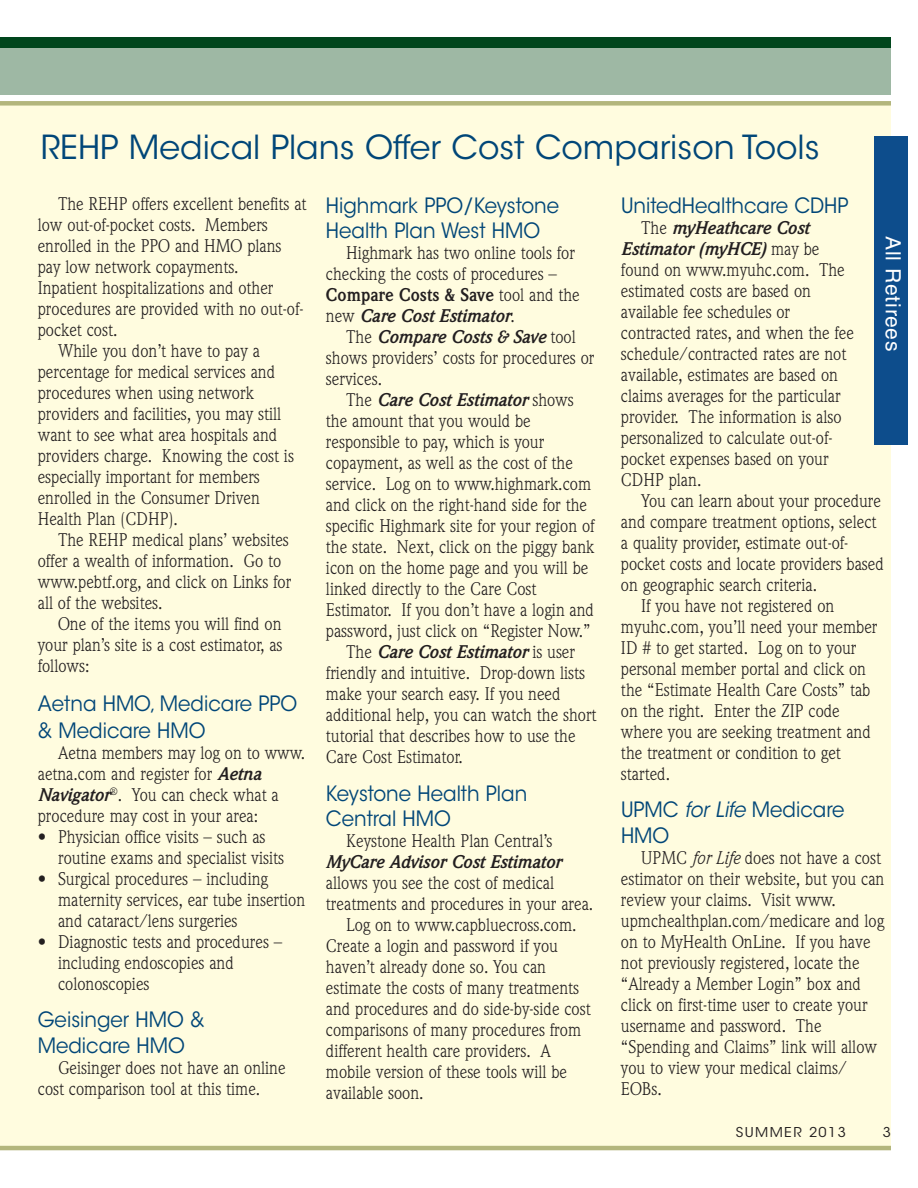
<style>
.page{position:relative;width:918px;height:1188px;background:#fff}
.page>*{position:absolute;margin:0;border:0;box-sizing:border-box;transform-origin:0 0}
.t1{font:33px "ITC Avant Garde Std";color:#004678}
.t2{font:21px/25.5px "ITC Avant Garde Std";color:#004678;scale:.94 1}
.t3{font:21px "Helvetica LT Std";letter-spacing:.04em;color:#fff}
.t4{font:18px/21px "Weidemann Std";color:#231f20;scale:.94 1}
.t5{font:italic 700 18px "Weidemann Std";color:#231f20;scale:.94 1}
.t6{font:13.5px "ITC Avant Garde Std";letter-spacing:.1em;color:#231f20;scale:1.05 1}
.s1{font-weight:700;font-style:italic}
.s2{font-weight:700}
.s3{font-weight:400;font-style:normal}
.s4{font-style:italic}
</style>
<div class="page">
<div style="left:0;top:102px;width:891px;height:1046px;background:#fffcdf"></div>
<div style="left:0;top:38px;width:891px;height:16px;background:#00461c"></div>
<div style="left:0;top:49px;width:891px;height:46px;background:#9eb8a4"></div>
<div style="left:0;top:101px;width:891px;height:5px;background:#b3b67d"></div>
<hr style="left:0;top:1146px;width:891px;height:4px;background:#b3b67d">
<div style="left:875px;top:136px;width:33px;height:308px;background:#0d4d8c"></div>
<h1 class="t1" style="left:41px;top:127px;width:780px">REHP Medical Plans Offer Cost Comparison Tools</h1>
<p class="t4" style="left:58px;top:193px;width:266px">The REHP offers excellent benefits at</p>
<p class="t4" style="left:38px;top:214px;width:246px">low out-of-pocket costs. Members</p>
<p class="t4" style="left:38px;top:235px;width:261px">enrolled in the PPO and HMO plans</p>
<p class="t4" style="left:38px;top:256px;width:215px">pay low network copayments.</p>
<p class="t4" style="left:38px;top:277px;width:252px">Inpatient hospitalizations and other</p>
<p class="t4" style="left:38px;top:298px;width:284px">procedures are provided with no out-of-</p>
<p class="t4" style="left:38px;top:319px;width:86px">pocket cost.</p>
<p class="t4" style="left:58px;top:340px;width:216px">While you don’t have to pay a</p>
<p class="t4" style="left:38px;top:361px;width:254px">percentage for medical services and</p>
<p class="t4" style="left:38px;top:382px;width:231px">procedures when using network</p>
<p class="t4" style="left:38px;top:403px;width:260px">providers and facilities, you may still</p>
<p class="t4" style="left:38px;top:424px;width:256px">want to see what area hospitals and</p>
<p class="t4" style="left:38px;top:445px;width:274px">providers charge. Knowing the cost is</p>
<p class="t4" style="left:38px;top:466px;width:238px">especially important for members</p>
<p class="t4" style="left:38px;top:487px;width:238px">enrolled in the Consumer Driven</p>
<p class="t4" style="left:38px;top:508px;width:151px">Health Plan (CDHP).</p>
<p class="t4" style="left:58px;top:529px;width:247px">The REHP medical plans’ websites</p>
<p class="t4" style="left:38px;top:550px;width:260px">offer a wealth of information. Go to</p>
<p class="t4" style="left:38px;top:571px;width:271px">www.pebtf.org, and click on Links for</p>
<p class="t4" style="left:38px;top:592px;width:134px">all of the websites.</p>
<p class="t4" style="left:58px;top:613px;width:239px">One of the items you will find on</p>
<p class="t4" style="left:38px;top:634px;width:262px">your plan’s site is a cost estimator, as</p>
<p class="t4" style="left:38px;top:655px;width:56px">follows:</p>
<p class="t2" style="left:38px;top:690px;width:277px;line-height:27px">Aetna HMO, Medicare PPO &amp; Medicare HMO</p>
<p class="t4" style="left:38px;top:742px;width:286px;text-indent:20px">Aetna members may log on to www. aetna.com and register for <span class="s1">Aetna<br>Navigator</span><sup>®</sup>. You can check what a procedure may cost in your area:</p>
<p class="t4" style="left:58px;top:826px;width:242px;text-indent:-20px">• Physician office visits – such as routine exams and specialist visits</p>
<p class="t4" style="left:58px;top:868px;width:264px;text-indent:-20px">• Surgical procedures – including maternity services, ear tube insertion and cataract/lens surgeries</p>
<p class="t4" style="left:58px;top:931px;width:240px;text-indent:-20px">• Diagnostic tests and procedures – including endoscopies and colonoscopies</p>
<p class="t2" style="left:38px;top:1007px;width:179px">Geisinger HMO &amp;<br>Medicare HMO</p>
<p class="t4" style="left:38px;top:1057px;width:265px;text-indent:20px">Geisinger does not have an online cost comparison tool at this time.</p>
<p class="t2" style="left:326px;top:193px;width:250px">Highmark PPO/Keystone<br>Health Plan West HMO</p>
<p class="t4" style="left:326px;top:242px;width:272px;text-indent:20px">Highmark has two online tools for checking the costs of procedures –<br><span class="s2">Compare Costs &amp; Save</span> tool and the new <span class="s1">Care Cost Estimator</span>.</p>
<p class="t4" style="left:326px;top:326px;width:287px;text-indent:20px">The <span class="s1">Compare Costs &amp; Save</span> tool shows providers’ costs for procedures or services.</p>
<p class="t5" style="left:346px;top:389px;width:244px"><span class="s3">The</span> Care Cost Estimator <span class="s3">shows</span></p>
<p class="t4" style="left:326px;top:410px;width:219px">the amount that you would be</p>
<p class="t4" style="left:326px;top:431px;width:234px">responsible to pay, which is your</p>
<p class="t4" style="left:326px;top:452px;width:264px">copayment, as well as the cost of the</p>
<p class="t4" style="left:326px;top:473px;width:284px">service. Log on to www.highmark.com</p>
<p class="t4" style="left:326px;top:494px;width:279px">and click on the right-hand side for the</p>
<p class="t4" style="left:326px;top:515px;width:287px">specific Highmark site for your region of</p>
<p class="t4" style="left:326px;top:536px;width:287px">the state. Next, click on the piggy bank</p>
<p class="t4" style="left:326px;top:557px;width:281px">icon on the home page and you will be</p>
<p class="t4" style="left:326px;top:578px;width:225px">linked directly to the Care Cost</p>
<p class="t4" style="left:326px;top:599px;width:287px">Estimator. If you don’t have a login and</p>
<p class="t4" style="left:326px;top:620px;width:283px">password, just click on “Register Now.”</p>
<p class="t5" style="left:346px;top:641px;width:245px"><span class="s3">The</span> Care Cost Estimator <span class="s3">is user</span></p>
<p class="t4" style="left:326px;top:662px;width:277px">friendly and intuitive. Drop-down lists</p>
<p class="t4" style="left:326px;top:683px;width:251px">make your search easy. If you need</p>
<p class="t4" style="left:326px;top:704px;width:289px">additional help, you can watch the short</p>
<p class="t4" style="left:326px;top:726px;width:267px">tutorial that describes how to use the</p>
<p class="t4" style="left:326px;top:747px;width:147px">Care Cost Estimator.</p>
<p class="t2" style="left:326px;top:781px;width:216px">Keystone Health Plan<br>Central HMO</p>
<p class="t4" style="left:346px;top:830px;width:221px">Keystone Health Plan Central’s</p>
<p class="t5" style="left:326px;top:851px;width:252px">MyCare Advisor Cost Estimator</p>
<p class="t4" style="left:326px;top:872px;width:244px">allows you see the cost of medical</p>
<p class="t4" style="left:326px;top:893px;width:286px">treatments and procedures in your area.</p>
<p class="t4" style="left:346px;top:914px;width:247px">Log on to www.capbluecross.com.</p>
<p class="t4" style="left:326px;top:935px;width:248px">Create a login and password if you</p>
<p class="t4" style="left:326px;top:956px;width:236px">haven’t already done so. You can</p>
<p class="t4" style="left:326px;top:977px;width:271px">estimate the costs of many treatments</p>
<p class="t4" style="left:326px;top:998px;width:283px">and procedures and do side-by-side cost</p>
<p class="t4" style="left:326px;top:1019px;width:273px">comparisons of many procedures from</p>
<p class="t4" style="left:326px;top:1040px;width:241px">different health care providers. A</p>
<p class="t4" style="left:326px;top:1061px;width:258px">mobile version of these tools will be</p>
<p class="t4" style="left:326px;top:1082px;width:105px">available soon.</p>
<p class="t2" style="left:621px;top:193px;width:243px">UnitedHealthcare CDHP</p>
<p class="t4" style="left:621px;top:217px;width:249px;text-indent:20px">The <span class="s1">myHeathcare Cost<br>Estimator (myHCE)</span> may be found on www.myuhc.com. The estimated costs are based on available fee schedules or contracted rates, and when the fee schedule/contracted rates are not available, estimates are based on claims averages for the particular provider. The information is also personalized to calculate out-of&shy;pocket expenses based on your<br>CDHP plan.</p>
<p class="t4" style="left:641px;top:490px;width:257px">You can learn about your procedure</p>
<p class="t4" style="left:621px;top:511px;width:273px">and compare treatment options, select</p>
<p class="t4" style="left:621px;top:532px;width:243px">a quality provider, estimate out-of-</p>
<p class="t4" style="left:621px;top:553px;width:281px">pocket costs and locate providers based</p>
<p class="t4" style="left:621px;top:574px;width:210px">on geographic search criteria.</p>
<p class="t4" style="left:641px;top:595px;width:207px">If you have not registered on</p>
<p class="t4" style="left:621px;top:616px;width:274px">myuhc.com, you’ll need your member</p>
<p class="t4" style="left:621px;top:637px;width:252px">ID # to get started. Log on to your</p>
<p class="t4" style="left:621px;top:658px;width:262px">personal member portal and click on</p>
<p class="t4" style="left:621px;top:679px;width:267px">the “Estimate Health Care Costs” tab</p>
<p class="t4" style="left:621px;top:700px;width:234px">on the right. Enter the ZIP code</p>
<p class="t4" style="left:621px;top:721px;width:267px">where you are seeking treatment and</p>
<p class="t4" style="left:621px;top:742px;width:236px">the treatment or condition to get</p>
<p class="t4" style="left:621px;top:763px;width:54px">started.</p>
<p class="t2" style="left:621px;top:797px;width:239px">UPMC <span class="s4">for Life</span> Medicare<br>HMO</p>
<p class="t4" style="left:621px;top:847px;width:282px;text-indent:20px">UPMC <span class="s4">for Life</span> does not have a cost estimator on their website, but you can review your claims. Visit www. upmchealthplan.com/medicare and log on to MyHealth OnLine. If you have not previously registered, locate the “Already a Member Login” box and click on first-time user to create your username and password. The “Spending and Claims” link will allow you to view your medical claims/<br>EOBs.</p>
<p class="t3" style="left:905px;top:236px;width:117px;rotate:90deg">All Retirees</p>
<p class="t6" style="left:736px;top:1124px;width:106px">summer 2013</p>
<p class="t6" style="left:883px;top:1124px;width:9px">3</p>
</div>
